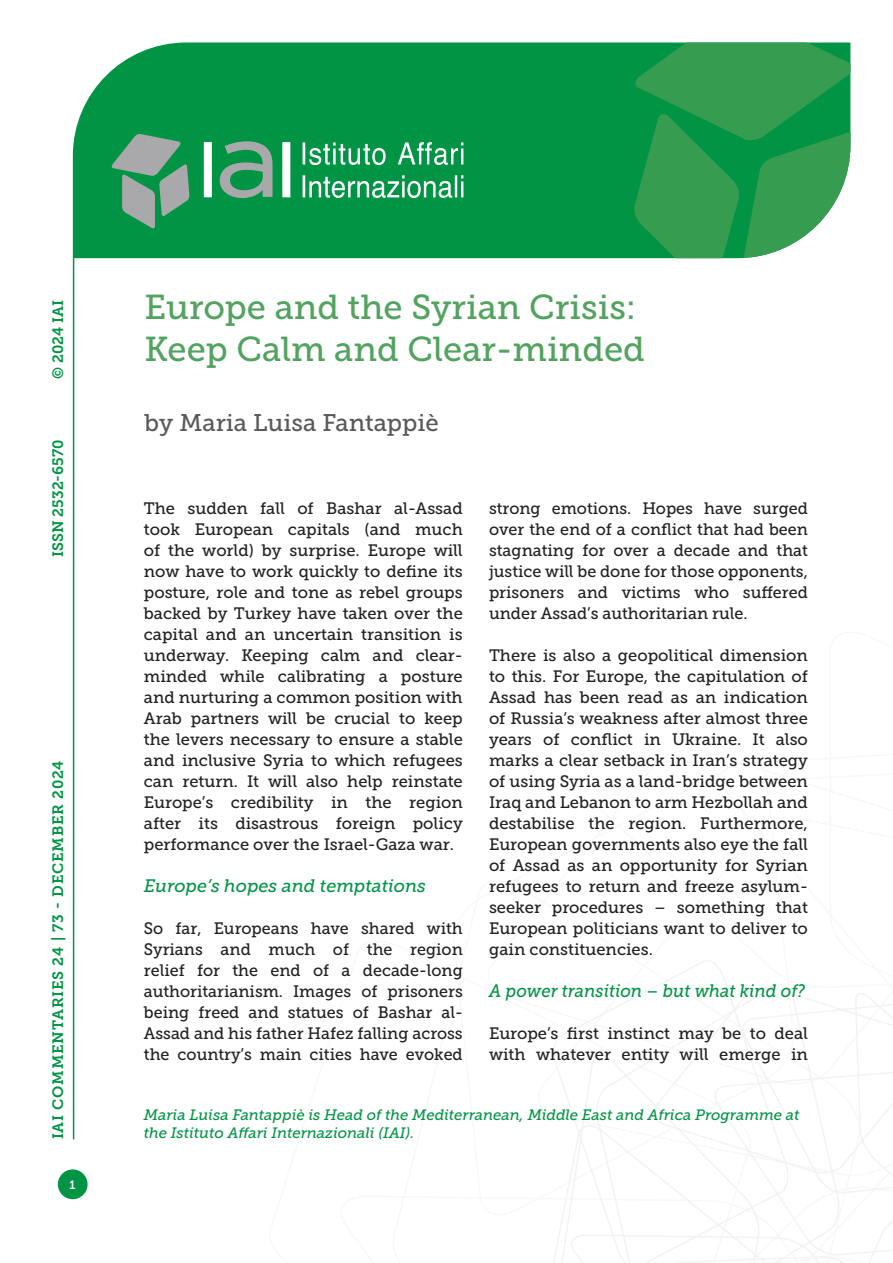
<style>
.page{position:relative;width:893px;height:1263px;background:#fff}
.page>*{position:absolute;margin:0;border:0;box-sizing:border-box;transform-origin:0 0}
.Titolo_Copertina{font:34.5px "Museo Slab 500";color:#52a35f}
.Autori_copertina{font:24px "Museo Slab 500";color:#58595b}
.Titolo_paragrafo_2{font:italic 18px "Museo Slab 500";color:#009444;scale:.94 1}
.Titolo_paragrafo_2-2{font:italic 18px "Museo Slab 500";color:#009444}
.Testo{font:16.5px/21px "Museo Slab 500";color:#231f20;text-align:justify}
.t1{font:italic 15px/18px "Museo Slab 500";color:#009444}
.t2{font:15px "Museo Slab 700";letter-spacing:.05em;color:#009444}
.t3{font:15px "Museo Slab 700";color:#009444}
.t4{font:12px "Museo Slab 700";color:#fff}
</style>
<div class="page">
<svg style="left:553px;top:960px;width:340px;height:303px"></svg>
<hr style="left:73px;top:258px;width:1px;height:881px;background:#009444">
<div style="left:73px;top:43px;width:560px;height:215px;background:#009444"></div>
<svg style="left:633px;top:43px;width:217px;height:215px;background:#329f56"></svg>
<svg style="left:303px;top:142px;width:160px;height:56px;background:#3fae72"></svg>
<svg style="left:111px;top:134px;width:79px;height:95px;background:#5a9e7a"></svg>
<svg style="left:204px;top:141px;width:86px;height:57px"></svg>
<div style="left:58px;top:1169px;width:30px;height:30px;background:#009444;border-radius:50%"></div>
<p class="t2" style="left:50px;top:379px;width:80px;rotate:-90deg">© 2024 IAI</p>
<p class="t3" style="left:50px;top:557px;width:119px;rotate:-90deg">ISSN 2532-6570</p>
<p class="t2" style="left:50px;top:1139px;width:380px;rotate:-90deg">IAI COMMENTARIES 24 | 73 - DECEMBER 2024</p>
<p class="t4" style="left:70px;top:1178px;width:8px">1</p>
<p class="Titolo_Copertina" style="left:145px;top:288px;width:493px">Europe and the Syrian Crisis:</p>
<p class="Titolo_Copertina" style="left:145px;top:330px;width:502px">Keep Calm and Clear-minded</p>
<p class="Autori_copertina" style="left:145px;top:409px;width:296px">by Maria Luisa Fantappiè</p>
<p class="Testo" style="left:144px;top:498px;width:320px">The sudden fall of Bashar al-Assad took European capitals (and much of the world) by surprise. Europe will now have to work quickly to define its posture, role and tone as rebel groups backed by Turkey have taken over the capital and an uncertain transition is underway. Keeping calm and clear&shy;minded while calibrating a posture and nurturing a common position with Arab partners will be crucial to keep the levers necessary to ensure a stable and inclusive Syria to which refugees can return. It will also help reinstate Europe’s credibility in the region after its disastrous foreign policy performance over the Israel-Gaza war.</p>
<p class="Titolo_paragrafo_2-2" style="left:144px;top:875px;width:284px">Europe’s hopes and temptations</p>
<p class="Testo" style="left:144px;top:918px;width:320px">So far, Europeans have shared with Syrians and much of the region relief for the end of a decade-long authoritarianism. Images of prisoners being freed and statues of Bashar al-Assad and his father Hafez falling across the country’s main cities have evoked</p>
<p class="Testo" style="left:489px;top:498px;width:320px">strong emotions. Hopes have surged over the end of a conflict that had been stagnating for over a decade and that justice will be done for those opponents, prisoners and victims who suffered under Assad’s authoritarian rule.</p>
<p class="Testo" style="left:489px;top:645px;width:320px">There is also a geopolitical dimension to this. For Europe, the capitulation of Assad has been read as an indication of Russia’s weakness after almost three years of conflict in Ukraine. It also marks a clear setback in Iran’s strategy of using Syria as a land-bridge between Iraq and Lebanon to arm Hezbollah and destabilise the region. Furthermore, European governments also eye the fall of Assad as an opportunity for Syrian refugees to return and freeze asylum&shy;seeker procedures – something that European politicians want to deliver to gain constituencies.</p>
<p class="Titolo_paragrafo_2" style="left:489px;top:980px;width:338px">A power transition – but what kind of?</p>
<p class="Testo" style="left:489px;top:1023px;width:320px">Europe’s first instinct may be to deal with whatever entity will emerge in</p>
<p class="t1" style="left:144px;top:1106px;width:657px">Maria Luisa Fantappiè is Head of the Mediterranean, Middle East and Africa Programme at the Istituto Affari Internazionali (IAI).</p>
</div>
